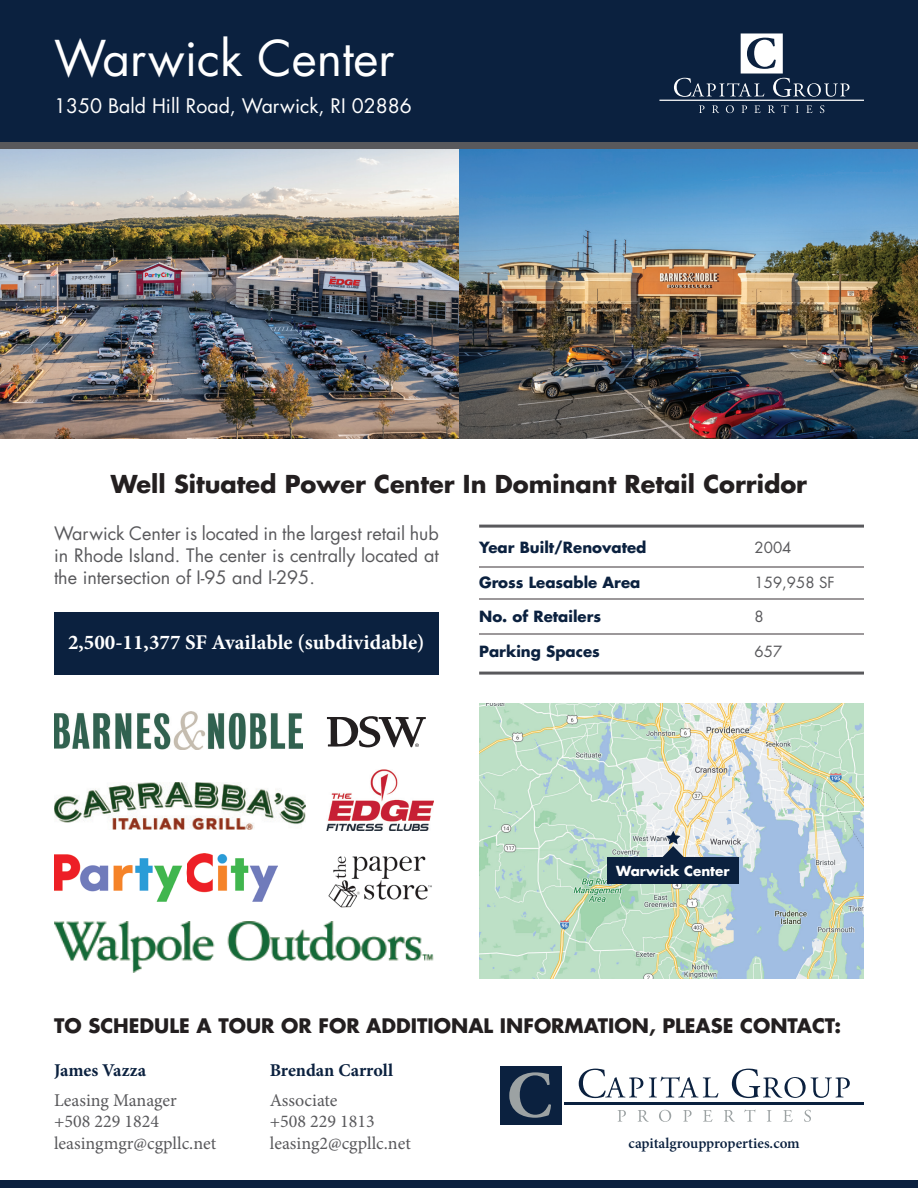
<style>
.page{position:relative;width:918px;height:1188px;background:#fff}
.page>*{position:absolute;margin:0;border:0;box-sizing:border-box;transform-origin:0 0}
.t1{font:48px "Futura LT";color:#fff}
.t2{font:700 24px "Futura LT";color:#231f20}
.t3{font:700 21px "Minion Pro";color:#fff}
.t4{font:700 19.5px "Futura LT";color:#231f20}
.t5{font:19.5px "Futura LT";color:#fff}
.t6{font:18px/21.6px "Futura LT";color:#59595c;text-align:justify}
.t7{font:18px/21.6px "Minion Pro";color:#59595c}
.t8{font:700 18px "Minion Pro";color:#0b213f}
.t9{font:700 15px "Futura LT";color:#0b213f}
.t10{font:600 15px "Minion Pro";letter-spacing:-.005em;color:#0b213f}
.t11{font:15px "Futura LT";color:#59595c}
.t12{font:700 13.5px "Futura LT";color:#fff}
</style>
<div class="page">
<div style="left:0;top:0;width:918px;height:150px;background:#0b213f"></div>
<div style="left:0;top:143px;width:918px;height:7px;background:#59595c"></div>
<img style="left:0;top:150px;width:918px;height:289px">
<div style="left:54px;top:612px;width:385px;height:63px;background:#0b213f"></div>
<hr style="left:479px;top:525px;width:385px;height:3px;background:#59595c">
<hr style="left:479px;top:672px;width:385px;height:3px;background:#59595c">
<hr style="left:479px;top:566px;width:385px;height:1px;background:#9c989a">
<hr style="left:479px;top:598px;width:385px;height:2px;background:#9c989a">
<hr style="left:479px;top:633px;width:385px;height:2px;background:#9c989a">
<svg style="left:327px;top:716px;width:99px;height:32px"></svg>
<img style="left:479px;top:704px;width:385px;height:274px">
<div style="left:607px;top:858px;width:132px;height:26px;background:#0b213f"></div>
<svg style="left:662px;top:831px;width:22px;height:27px"></svg>
<div style="left:0;top:1181px;width:918px;height:7px;background:#0b213f"></div>
<svg style="left:659px;top:33px;width:205px;height:80px"></svg>
<img style="left:54px;top:712px;width:249px;height:38px">
<img style="left:54px;top:782px;width:251px;height:47px">
<img style="left:327px;top:769px;width:107px;height:62px">
<img style="left:54px;top:854px;width:223px;height:48px">
<img style="left:328px;top:856px;width:104px;height:52px">
<img style="left:54px;top:921px;width:379px;height:51px">
<div style="left:500px;top:1066px;width:61px;height:58px;background:#0b213f"></div>
<svg style="left:509px;top:1072px;width:42px;height:46px"></svg>
<hr style="left:565px;top:1103px;width:299px;height:2px;background:#0b213f">
<svg style="left:618px;top:1110px;width:8px;height:12px"></svg>
<svg style="left:638px;top:1110px;width:11px;height:12px"></svg>
<svg style="left:659px;top:1110px;width:12px;height:12px"></svg>
<svg style="left:683px;top:1110px;width:9px;height:12px"></svg>
<svg style="left:703px;top:1110px;width:9px;height:12px"></svg>
<svg style="left:724px;top:1110px;width:11px;height:12px"></svg>
<svg style="left:744px;top:1109px;width:12px;height:13px"></svg>
<svg style="left:767px;top:1110px;width:4px;height:12px"></svg>
<svg style="left:783px;top:1110px;width:10px;height:12px"></svg>
<svg style="left:804px;top:1110px;width:7px;height:12px"></svg>
<svg style="left:579px;top:1069px;width:271px;height:29px"></svg>
<h1 class="t1" style="left:54px;top:27px;width:342px">Warwick Center</h1>
<p class="t5" style="left:54px;top:94px;width:359px">1350 Bald Hill Road, Warwick, RI 02886</p>
<h2 class="t2" style="left:111px;top:468px;width:698px">Well Situated Power Center In Dominant Retail Corridor</h2>
<p class="t6" style="left:54px;top:523px;width:386px">Warwick Center is located in the largest retail hub in Rhode Island. The center is centrally located at the intersection of I-95 and I-295.</p>
<p class="t3" style="left:68px;top:628px;width:358px">2,500-11,377 SF Available (subdividable)</p>
<p class="t9" style="left:479px;top:538px;width:169px">Year Built/Renovated</p>
<p class="t9" style="left:479px;top:572px;width:163px">Gross Leasable Area</p>
<p class="t9" style="left:479px;top:607px;width:124px">No. of Retailers</p>
<p class="t9" style="left:479px;top:641px;width:122px">Parking Spaces</p>
<p class="t11" style="left:755px;top:538px;width:38px">2004</p>
<p class="t11" style="left:755px;top:573px;width:82px">159,958 SF</p>
<p class="t11" style="left:755px;top:607px;width:11px">8</p>
<p class="t11" style="left:755px;top:642px;width:29px">657</p>
<p class="t12" style="left:616px;top:862px;width:115px">Warwick Center</p>
<p class="t4" style="left:54px;top:1013px;width:789px">TO SCHEDULE A TOUR OR FOR ADDITIONAL INFORMATION, PLEASE CONTACT:</p>
<p class="t8" style="left:54px;top:1057px;width:94px">James Vazza</p>
<p class="t7" style="left:54px;top:1089px;width:164px">Leasing Manager +508 229 1824 leasingmgr@cgpllc.net</p>
<p class="t8" style="left:270px;top:1057px;width:125px">Brendan Carroll</p>
<p class="t7" style="left:270px;top:1089px;width:143px">Associate<br>+508 229 1813 leasing2@cgpllc.net</p>
<p class="t10" style="left:629px;top:1133px;width:173px">capitalgroupproperties.com</p>
</div>
